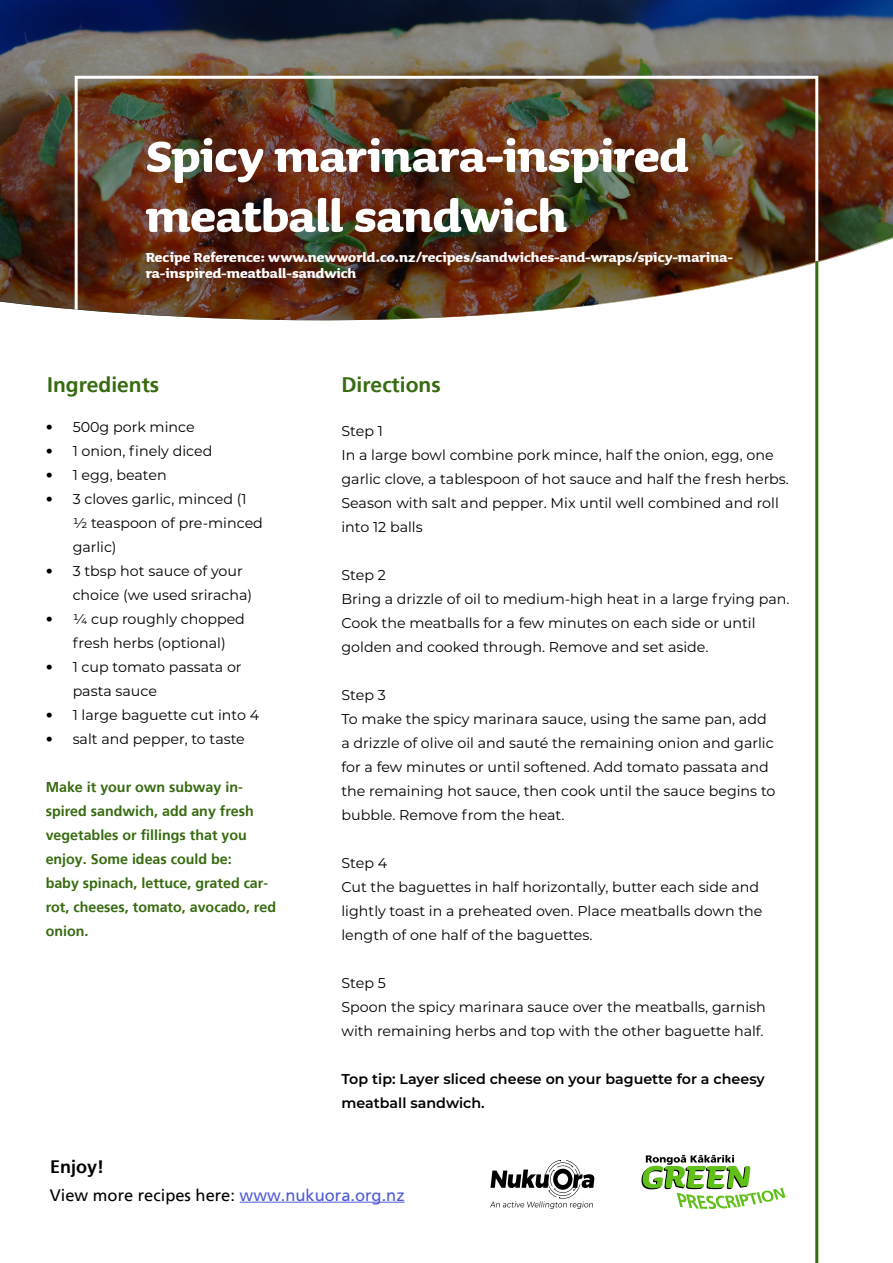
<style>
.page{position:relative;width:893px;height:1263px;background:#fff}
.page>*{position:absolute;margin:0;border:0;box-sizing:border-box;transform-origin:0 0}
.t1{font:700 55.5px/60px "SPARC Title";letter-spacing:-.01em;color:#fff}
.t2{font:700 21px "SPARC Sans";color:#376b0f}
.t3{font:700 18px "SPARC Sans";color:#000}
.t4{font:700 16.5px/16.5px "SPARC Title";color:#fff}
.t5{font:16.5px "SPARC Sans";color:#000}
.t6{font:14.25px/24px "Montserrat";color:#000}
.t7{font:700 14.25px/24px "SPARC Sans";color:#376b0f}
.t8{font:600 14.25px/24px "Montserrat";color:#000}
.t9{font:14.25px "SPARC Sans";color:#000}
.s1{color:#4f5cd6}
</style>
<div class="page">
<img style="left:0;top:0;width:893px;height:322px">
<img style="left:73px;top:74px;width:747px;height:239px">
<hr style="left:815px;top:261px;width:3px;height:1002px;background:#376b0f">
<svg style="left:641px;top:1155px;width:145px;height:54px"></svg>
<hr style="left:240px;top:1202px;width:165px;height:1px;background:#4f5cd6">
<svg style="left:490px;top:1160px;width:105px;height:49px"></svg>
<p class="t1" style="left:146px;top:123px;width:544px">Spicy marinara-inspired meatball sandwich</p>
<p class="t4" style="left:146px;top:248px;width:589px">Recipe Reference: www.newworld.co.nz/recipes/sandwiches-and-wraps/spicy-marina&shy;ra-inspired-meatball-sandwich</p>
<p class="t2" style="left:47px;top:373px;width:114px">Ingredients</p>
<p class="t2" style="left:341px;top:373px;width:101px">Directions</p>
<p class="t9" style="left:46px;top:419px;width:9px">¥</p>
<p class="t6" style="left:73px;top:415px;width:124px">500g pork mince</p>
<p class="t9" style="left:46px;top:443px;width:9px">¥</p>
<p class="t6" style="left:73px;top:439px;width:141px">1 onion, finely diced</p>
<p class="t9" style="left:46px;top:467px;width:9px">¥</p>
<p class="t6" style="left:73px;top:463px;width:96px">1 egg, beaten</p>
<p class="t9" style="left:46px;top:491px;width:9px">¥</p>
<p class="t6" style="left:73px;top:487px;width:192px">3 cloves garlic, minced (1 ½ teaspoon of pre-minced garlic)</p>
<p class="t9" style="left:46px;top:563px;width:9px">¥</p>
<p class="t6" style="left:73px;top:559px;width:181px">3 tbsp hot sauce of your choice (we used sriracha)</p>
<p class="t9" style="left:46px;top:611px;width:9px">¥</p>
<p class="t6" style="left:73px;top:607px;width:174px">¼ cup roughly chopped fresh herbs (optional)</p>
<p class="t9" style="left:46px;top:659px;width:9px">¥</p>
<p class="t6" style="left:73px;top:655px;width:170px">1 cup tomato passata or pasta sauce</p>
<p class="t9" style="left:46px;top:707px;width:9px">¥</p>
<p class="t6" style="left:73px;top:703px;width:188px">1 large baguette cut into 4</p>
<p class="t9" style="left:46px;top:731px;width:9px">¥</p>
<p class="t6" style="left:73px;top:727px;width:174px">salt and pepper, to taste</p>
<p class="t7" style="left:46px;top:775px;width:210px">Make it your own subway in&shy;spired sandwich, add any fresh vegetables or fillings that you enjoy. Some ideas could be:</p>
<p class="t7" style="left:46px;top:871px;width:232px">baby spinach, lettuce, grated car&shy;rot, cheeses, tomato, avocado, red</p>
<p class="t3" style="left:50px;top:1156px;width:56px">Enjoy!</p>
<p class="t6" style="left:341px;top:419px;width:43px">Step 1</p>
<p class="t6" style="left:341px;top:443px;width:449px">In a large bowl combine pork mince, half the onion, egg, one garlic clove, a tablespoon of hot sauce and half the fresh herbs.<br>Season with salt and pepper. Mix until well combined and roll into 12 balls</p>
<p class="t6" style="left:341px;top:563px;width:46px">Step 2</p>
<p class="t6" style="left:341px;top:587px;width:449px">Bring a drizzle of oil to medium-high heat in a large frying pan.<br>Cook the meatballs for a few minutes on each side or until golden and cooked through. Remove and set aside.</p>
<p class="t6" style="left:341px;top:683px;width:46px">Step 3</p>
<p class="t6" style="left:341px;top:707px;width:435px">To make the spicy marinara sauce, using the same pan, add a drizzle of olive oil and sauté the remaining onion and garlic for a few minutes or until softened. Add tomato passata and the remaining hot sauce, then cook until the sauce begins to bubble. Remove from the heat.</p>
<p class="t6" style="left:341px;top:851px;width:47px">Step 4</p>
<p class="t6" style="left:341px;top:875px;width:423px">Cut the baguettes in half horizontally, butter each side and lightly toast in a preheated oven. Place meatballs down the length of one half of the baguettes.</p>
<p class="t6" style="left:341px;top:971px;width:46px">Step 5</p>
<p class="t6" style="left:341px;top:995px;width:426px">Spoon the spicy marinara sauce over the meatballs, garnish with remaining herbs and top with the other baguette half.</p>
<p class="t8" style="left:341px;top:1067px;width:425px">Top tip: Layer sliced cheese on your baguette for a cheesy meatball sandwich.</p>
<p class="t5" style="left:50px;top:1185px;width:356px">View more recipes here: <span class="s1">www.nukuora.org.nz</span></p>
</div>
